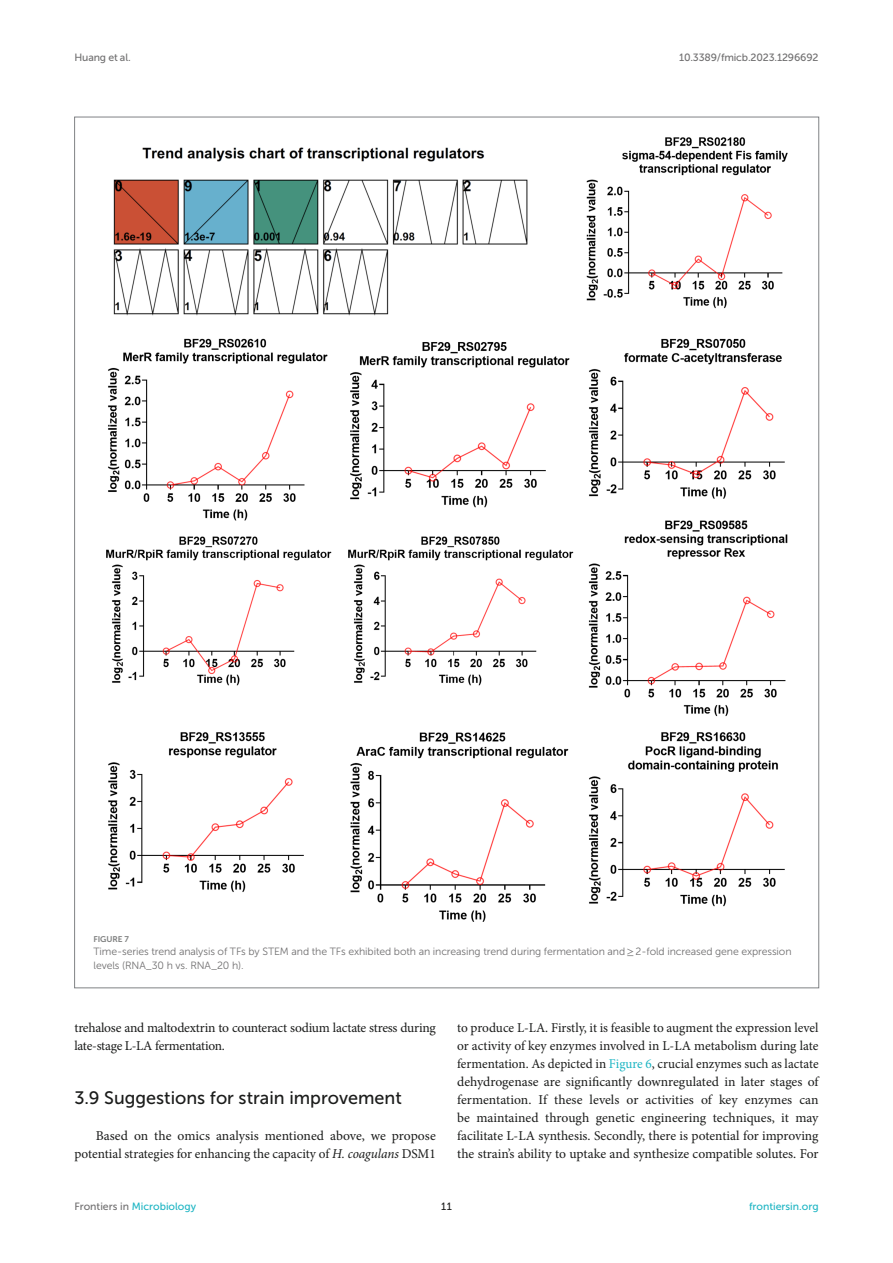
<style>
.page{position:relative;width:893px;height:1263px;background:#fff}
.page>*{position:absolute;margin:0;border:0;box-sizing:border-box;transform-origin:0 0}
.HEAD_2{font:18px "Museo Sans 500";color:#1b1c1b}
.TEXT_FLUSH{font:13.5px/18px "Minion Pro";color:#1b1c1b;text-align:right}
.TEXT{font:13.5px/18px "Minion Pro";letter-spacing:-.02em;color:#1b1c1b}
.FIG_LEG{font:10.5px/13.5px "Museo Sans 300";letter-spacing:-.01em;color:#706f70}
.t1{font:10.5px "Museo Sans 500";color:#1db5c3}
.t2{font:10.5px "Museo Sans 500";letter-spacing:-.015em;color:#706f70}
.t3{font:10.5px "Museo Sans 500";color:#1b1c1b}
.FIG_HD{font:8.25px "Museo Sans 700";letter-spacing:-.01em;color:#7e7f7f}
.s1{font-family:"STIX General"}
.s2{font-style:italic}
.s3{color:#1db5c3}
.s4{color:#706f70}
</style>
<div class="page">
<img style="left:106px;top:137px;width:682px;height:785px">
<p class="t2" style="left:74px;top:51px;width:58px">Huang et al.</p>
<p class="t2" style="left:679px;top:51px;width:141px">10.3389/fmicb.2023.1296692</p>
<p class="FIG_HD" style="left:94px;top:934px;width:37px">FIGURE 7</p>
<p class="FIG_LEG" style="left:94px;top:945px;width:700px">Time-series trend analysis of TFs by STEM and the TFs exhibited both an increasing trend during fermentation and <span class="s1">≥</span> 2-fold increased gene expression levels (RNA_30 h vs. RNA_20 h).</p>
<p class="TEXT" style="left:74px;top:1019px;width:363px">trehalose and maltodextrin to counteract sodium lactate stress during late-stage L-LA fermentation.</p>
<p class="HEAD_2" style="left:74px;top:1088px;width:329px">3.9 Suggestions for strain improvement</p>
<p class="TEXT_FLUSH" style="left:74px;top:1127px;width:363px">Based on the omics analysis mentioned above, we propose potential strategies for enhancing the capacity of <span class="s2">H. coagulans</span> DSM1</p>
<p class="TEXT_FLUSH" style="left:457px;top:1019px;width:363px;text-align:justify">to produce L-LA. Firstly, it is feasible to augment the expression level or activity of key enzymes involved in L-LA metabolism during late fermentation. As depicted in <span class="s3">Figure 6</span>, crucial enzymes such as lactate dehydrogenase are significantly downregulated in later stages of fermentation. If these levels or activities of key enzymes can be maintained through genetic engineering techniques, it may facilitate L-LA synthesis. Secondly, there is potential for improving the strain’s ability to uptake and synthesize compatible solutes. For</p>
<p class="t1" style="left:74px;top:1200px;width:123px"><span class="s4">Frontiers in</span> Microbiology</p>
<p class="t3" style="left:441px;top:1200px;width:12px">11</p>
<p class="t1" style="left:749px;top:1200px;width:71px">frontiersin.org</p>
</div>
